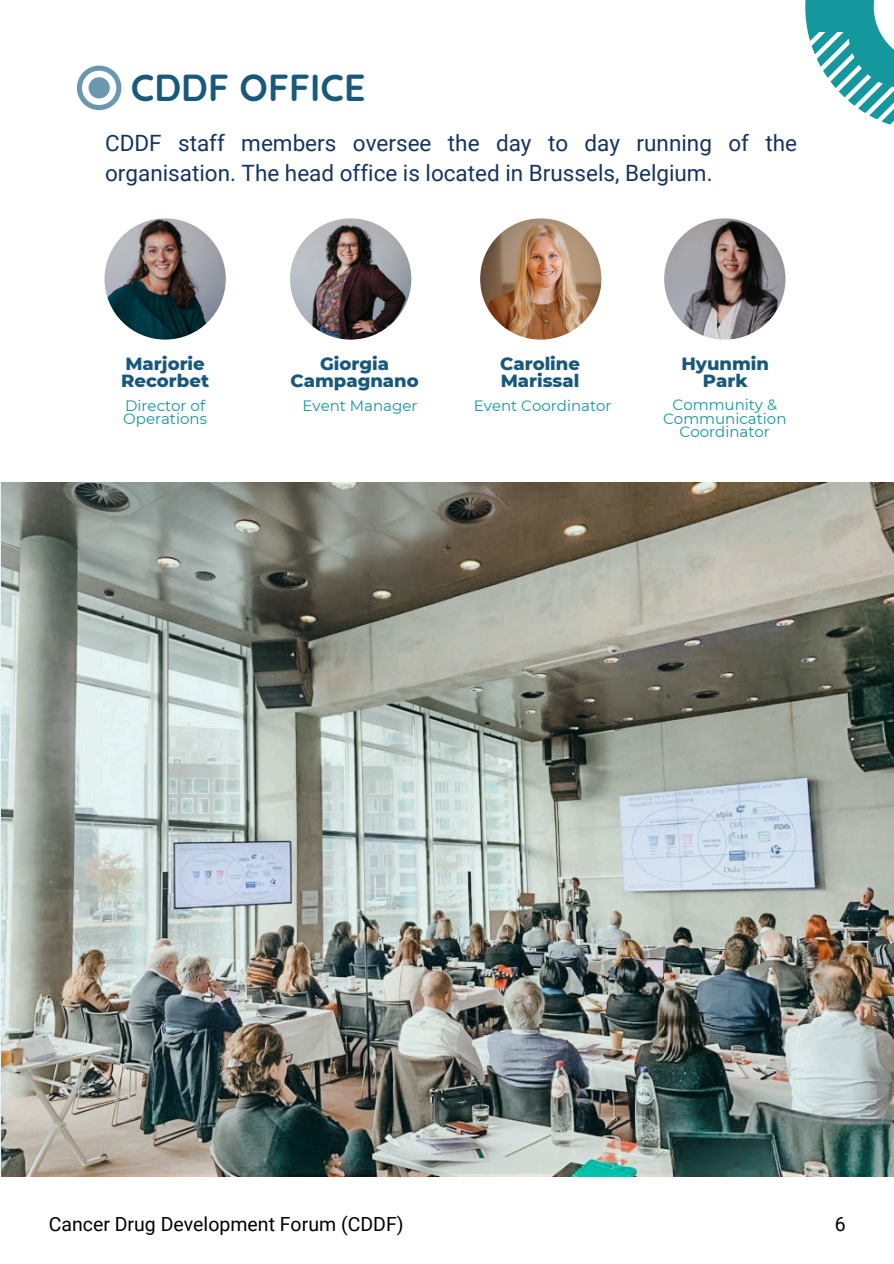
<style>
.page{position:relative;width:894px;height:1264px;background:#fff}
.page>*{position:absolute;margin:0;border:0;box-sizing:border-box;transform-origin:0 0}
.t1{font:700 37.5px "Quicksand";color:#18587a}
.t2{font:22.5px/30.3px "Roboto";color:#153462}
.t3{font:19.5px "Roboto";color:#000}
.t4{font:800 18px/16.8px "Montserrat";color:#18587a}
.t5{font:15px/13.5px "Montserrat";color:#14979d}
</style>
<div class="page">
<img style="left:664px;top:218px;width:121px;height:121px;border-radius:50%">
<img style="left:290px;top:218px;width:121px;height:121px;border-radius:50%">
<img style="left:480px;top:218px;width:121px;height:121px;border-radius:50%">
<img style="left:104px;top:218px;width:122px;height:121px;border-radius:50%">
<svg style="left:805px;top:0;width:88px;height:125px"></svg>
<svg style="left:76px;top:65px;width:45px;height:46px"></svg>
<img style="left:0;top:482px;width:893px;height:692px">
<h4 class="t1" style="left:131px;top:63px;width:236px">CDDF OFFICE</h4>
<p class="t2" style="left:105px;top:128px;width:693px">CDDF staff members oversee the day to day running of the organisation. The head office is located in Brussels, Belgium.</p>
<p class="t4" style="left:121px;top:355px;width:89px">Marjorie<br>Recorbet</p>
<p class="t4" style="left:500px;top:355px;width:81px">Caroline<br>Marissal</p>
<h4 class="t4" style="left:290px;top:355px;width:130px;text-align:center">Giorgia<br>Campagnano</h4>
<p class="t4" style="left:681px;top:355px;width:89px;text-align:center">Hyunmin<br>Park</p>
<p class="t5" style="left:123px;top:399px;width:85px">Director of<br>Operations</p>
<p class="t5" style="left:302px;top:399px;width:116px">Event Manager</p>
<h4 class="t5" style="left:473px;top:399px;width:139px">Event Coordinator</h4>
<p class="t5" style="left:663px;top:398px;width:125px;text-align:center">Community &amp;<br>Communication<br>Coordinator</p>
<p class="t3" style="left:49px;top:1213px;width:356px">Cancer Drug Development Forum (CDDF)</p>
<p class="t3" style="left:834px;top:1213px;width:12px">6</p>
</div>
